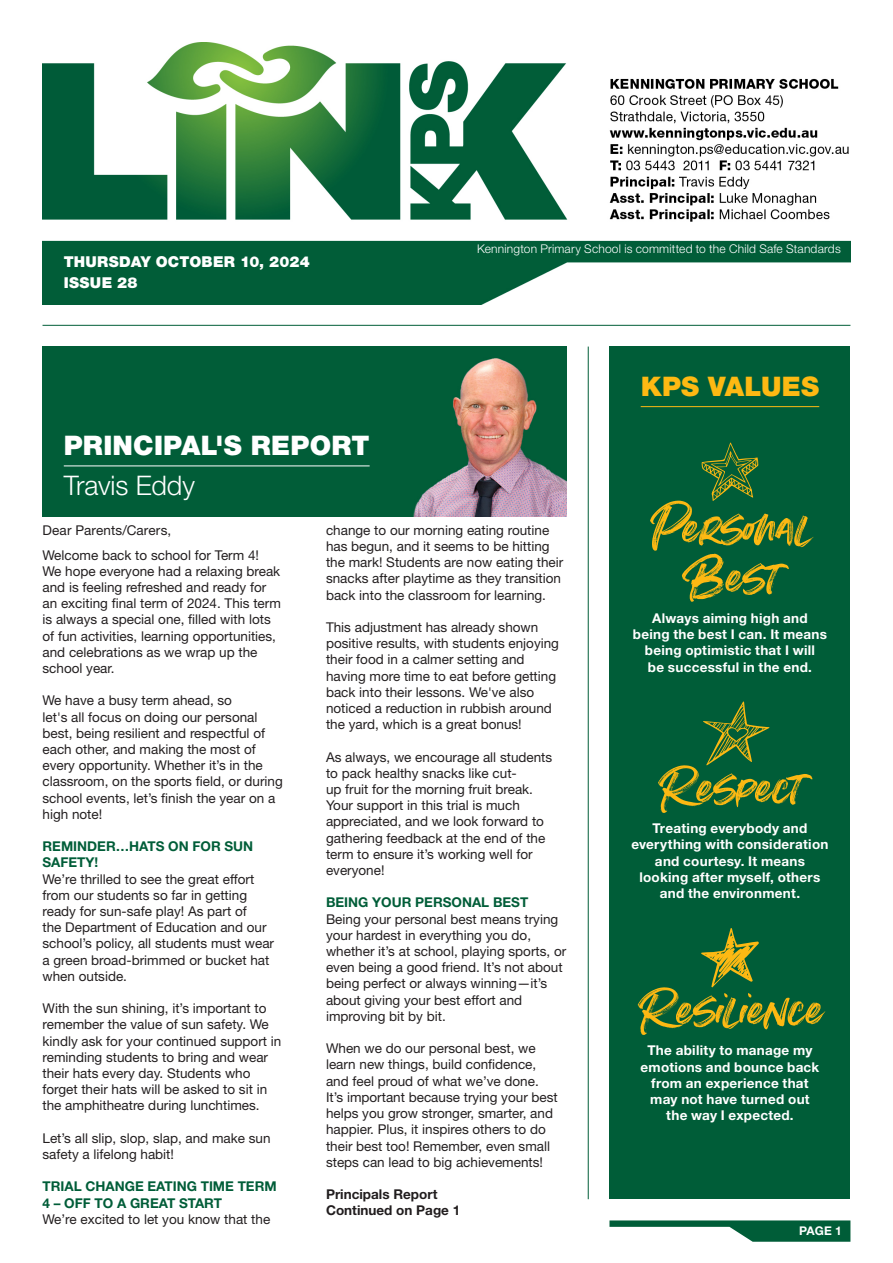
<style>
.page{position:relative;width:893px;height:1263px;background:#fff}
.page>*{position:absolute;margin:0;border:0;box-sizing:border-box;transform-origin:0 0}
.t1{font:72px "Summer Loving";letter-spacing:.015em;color:#fdb913}
.Section_Head_White{font:900 27px "Helvetica Neue LT Std";letter-spacing:.01em;color:#fff}
.Sub_Head_White{font:300 27px "Helvetica Neue LT Std";letter-spacing:-.005em;color:#fff}
.Section_Head_Yellow{font:900 27px "Helvetica Neue LT Std";letter-spacing:.01em;color:#fdb913}
.t2{font:900 15px "Helvetica Neue LT Std";letter-spacing:.015em;color:#fff}
.Normal__Web{font:13.5px/16.2px "Helvetica Neue LT Std";color:#231f20}
.t3{font:700 13.5px/16.2px "Helvetica Neue LT Std";letter-spacing:.02em;color:#fff;text-align:center}
.Normal__Web-2{font:700 13.5px/16.2px "Helvetica Neue LT Std";color:#005d38}
.t4{font:700 13.5px "Helvetica Neue LT Std";color:#211d1e}
.Body_Text{font:13.5px "Helvetica Neue LT Std";letter-spacing:.015em;color:#231f20}
.t5{font:300 12px "Helvetica Neue LT Std";letter-spacing:.015em;color:#fff}
.t6{font:700 12px "Helvetica Neue LT Std";color:#fff}
</style>
<div class="page">
<img style="left:43px;top:43px;width:807px;height:261px">
<img style="left:43px;top:347px;width:524px;height:169px">
<div style="left:609px;top:347px;width:241px;height:852px;background:#005d38"></div>
<svg style="left:609px;top:1220px;width:241px;height:22px"></svg>
<hr style="left:641px;top:406px;width:178px;height:1px;background:#fdb913">
<svg style="left:701px;top:442px;width:57px;height:59px"></svg>
<svg style="left:703px;top:701px;width:67px;height:64px"></svg>
<svg style="left:701px;top:928px;width:58px;height:60px"></svg>
<hr style="left:43px;top:325px;width:807px;height:1px;background:#005d38">
<hr style="left:588px;top:347px;width:1px;height:852px;background:#005d38">
<hr style="left:64px;top:465px;width:306px;height:1px;background:#fff">
<p class="t2" style="left:64px;top:253px;width:247px">THURSDAY OCTOBER 10, 2024</p>
<p class="t2" style="left:64px;top:274px;width:75px">ISSUE 28</p>
<p class="t5" style="left:477px;top:241px;width:365px">Kennington Primary School is committed to the Child Safe Standards</p>
<p class="Section_Head_Yellow" style="left:641px;top:370px;width:180px">KPS VALUES</p>
<p class="Section_Head_White" style="left:64px;top:429px;width:307px">PRINCIPAL'S REPORT</p>
<p class="Sub_Head_White" style="left:64px;top:469px;width:133px">Travis Eddy</p>
<p class="Body_Text" style="left:43px;top:522px;width:130px">Dear Parents/Carers,</p>
<p class="Normal__Web" style="left:43px;top:546px;width:240px">Welcome back to school for Term 4!<br>We hope everyone had a relaxing break and is feeling refreshed and ready for an exciting final term of 2024. This term is always a special one, filled with lots of fun activities, learning opportunities, and celebrations as we wrap up the school year.</p>
<p class="Normal__Web" style="left:43px;top:692px;width:242px">We have a busy term ahead, so<br>let's all focus on doing our personal best, being resilient and respectful of each other, and making the most of every opportunity. Whether it’s in the classroom, on the sports field, or during school events, let’s finish the year on a high note!</p>
<p class="Normal__Web-2" style="left:43px;top:838px;width:212px">REMINDER…HATS ON FOR SUN<br>SAFETY!</p>
<p class="Normal__Web" style="left:43px;top:870px;width:233px">We’re thrilled to see the great effort from our students so far in getting ready for sun-safe play! As part of<br>the Department of Education and our school’s policy, all students must wear a green broad-brimmed or bucket hat when outside.</p>
<p class="Normal__Web" style="left:43px;top:1000px;width:240px">With the sun shining, it’s important to remember the value of sun safety. We kindly ask for your continued support in reminding students to bring and wear their hats every day. Students who forget their hats will be asked to sit in the amphitheatre during lunchtimes.</p>
<p class="Normal__Web" style="left:43px;top:1130px;width:230px">Let’s all slip, slop, slap, and make sun safety a lifelong habit!</p>
<p class="Normal__Web-2" style="left:43px;top:1178px;width:236px">TRIAL CHANGE EATING TIME TERM<br>4 – OFF TO A GREAT START</p>
<p class="Normal__Web" style="left:43px;top:1211px;width:229px">We’re excited to let you know that the</p>
<p class="Normal__Web" style="left:326px;top:522px;width:239px">change to our morning eating routine has begun, and it seems to be hitting the mark! Students are now eating their snacks after playtime as they transition back into the classroom for learning.</p>
<p class="Normal__Web" style="left:326px;top:619px;width:235px">This adjustment has already shown positive results, with students enjoying their food in a calmer setting and having more time to eat before getting back into their lessons. We've also noticed a reduction in rubbish around the yard, which is a great bonus!</p>
<p class="Normal__Web" style="left:326px;top:748px;width:228px">As always, we encourage all students to pack healthy snacks like cut-<br>up fruit for the morning fruit break.<br>Your support in this trial is much appreciated, and we look forward to gathering feedback at the end of the term to ensure it’s working well for everyone!</p>
<p class="Normal__Web-2" style="left:326px;top:894px;width:204px">BEING YOUR PERSONAL BEST</p>
<p class="Normal__Web" style="left:326px;top:910px;width:242px">Being your personal best means trying your hardest in everything you do, whether it’s at school, playing sports, or even being a good friend. It’s not about being perfect or always winning—it’s about giving your best effort and improving bit by bit.</p>
<p class="Normal__Web" style="left:326px;top:1040px;width:233px">When we do our personal best, we learn new things, build confidence, and feel proud of what we’ve done.<br>It’s important because trying your best helps you grow stronger, smarter, and happier. Plus, it inspires others to do their best too! Remember, even small steps can lead to big achievements!</p>
<p class="t4" style="left:326px;top:1186px;width:113px">Principals Report</p>
<p class="t4" style="left:326px;top:1202px;width:136px">Continued on Page 1</p>
<p class="t1" style="left:650px;top:484px;width:161px">Personal</p>
<p class="t1" style="left:682px;top:534px;width:97px">Best</p>
<p class="t3" style="left:633px;top:610px;width:196px">Always aiming high and being the best I can. It means being optimistic that I will<br>be successful in the end.</p>
<p class="t1" style="left:659px;top:744px;width:144px">Respect</p>
<p class="t3" style="left:631px;top:820px;width:199px">Treating everybody and everything with consideration and courtesy. It means looking after myself, others and the environment.</p>
<p class="t1" style="left:638px;top:966px;width:185px">Resilience</p>
<p class="t3" style="left:641px;top:1042px;width:180px">The ability to manage my emotions and bounce back from an experience that may not have turned out the way I expected.</p>
<p class="t6" style="left:799px;top:1224px;width:44px">PAGE 1</p>
</div>
